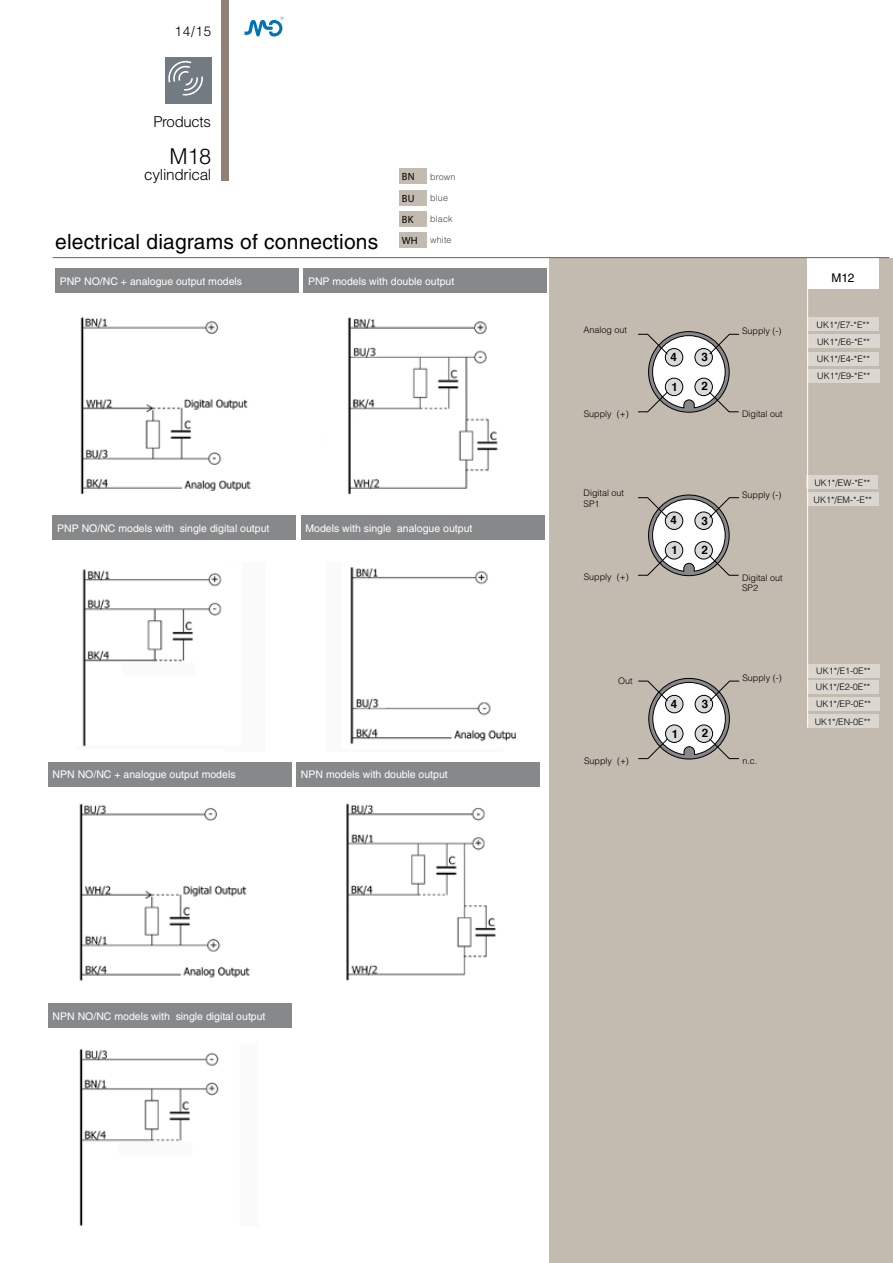
<style>
.page{position:relative;width:893px;height:1263px;background:#fff}
.page>*{position:absolute;margin:0;border:0;box-sizing:border-box;transform-origin:0 0}
.t1{font:300 21.9px "Helvetica LT Std";color:#000}
.t2{font:21px "Helvetica LT Std";letter-spacing:.01em;color:#000}
.t3{font:300 15.45px "Helvetica LT Std";letter-spacing:-.02em;color:#000}
.t4{font:300 15px "Helvetica LT Std";letter-spacing:-.02em;color:#000}
.t5{font:300 13.5px "Helvetica LT Std";color:#000}
.t6{font:12px "Helvetica LT Std";letter-spacing:-.01em;color:#000}
.t7{font:700 11.55px "Helvetica";color:#000}
.t8{font:10.5px "Helvetica LT Std";color:#fff}
.t9{font:10.5px "Myriad Pro";letter-spacing:.01em;color:#000}
.t10{font:300 9px/16.5px "Helvetica LT Std";color:#000}
.t11{font:300 9px "Helvetica LT Std";letter-spacing:.01em;color:#434245}
</style>
<div class="page">
<div style="left:550px;top:258px;width:343px;height:1005px;background:#c3bbaf"></div>
<div style="left:399px;top:232px;width:28px;height:16px;background:#c3bbaf"></div>
<div style="left:399px;top:211px;width:28px;height:16px;background:#c3bbaf"></div>
<div style="left:399px;top:190px;width:28px;height:15px;background:#c3bbaf"></div>
<div style="left:399px;top:169px;width:28px;height:15px;background:#c3bbaf"></div>
<div style="left:55px;top:268px;width:243px;height:25px;background:#87888a"></div>
<div style="left:303px;top:268px;width:244px;height:25px;background:#87888a"></div>
<div style="left:807px;top:254px;width:72px;height:29px;background:linear-gradient(to right,#f5f5f4,#f5f5f4)"></div>
<div style="left:807px;top:259px;width:72px;height:29px;background:#fff"></div>
<hr style="left:807px;top:274px;width:1px;height:453px;background:#fff">
<div style="left:807px;top:317px;width:72px;height:14px;background:#dbd6cf"></div>
<svg style="left:638px;top:334px;width:101px;height:78px"></svg>
<svg style="left:638px;top:497px;width:101px;height:79px"></svg>
<svg style="left:638px;top:680px;width:101px;height:79px"></svg>
<div style="left:808px;top:664px;width:71px;height:14px;background:#dbd6cf"></div>
<div style="left:808px;top:680px;width:71px;height:14px;background:#dbd6cf"></div>
<div style="left:808px;top:697px;width:71px;height:14px;background:#dbd6cf"></div>
<div style="left:808px;top:334px;width:71px;height:14px;background:#dbd6cf"></div>
<div style="left:53px;top:515px;width:243px;height:25px;background:#87888a"></div>
<div style="left:301px;top:515px;width:243px;height:25px;background:#87888a"></div>
<img style="left:347px;top:317px;width:151px;height:178px">
<div style="left:808px;top:352px;width:71px;height:14px;background:#dbd6cf"></div>
<div style="left:808px;top:369px;width:71px;height:14px;background:#dbd6cf"></div>
<div style="left:807px;top:475px;width:71px;height:14px;background:#dbd6cf"></div>
<div style="left:807px;top:492px;width:71px;height:14px;background:#dbd6cf"></div>
<div style="left:807px;top:714px;width:71px;height:14px;background:#dbd6cf"></div>
<div style="left:221px;top:0;width:8px;height:180px;background:#918077"></div>
<svg style="left:244px;top:17px;width:40px;height:20px"></svg>
<div style="left:165px;top:58px;width:46px;height:46px;background:#717b81"></div>
<svg style="left:168px;top:61px;width:35px;height:35px"></svg>
<div style="left:48px;top:762px;width:243px;height:24px;background:#87888a"></div>
<div style="left:296px;top:762px;width:244px;height:24px;background:#87888a"></div>
<div style="left:48px;top:1003px;width:243px;height:25px;background:#87888a"></div>
<img style="left:80px;top:317px;width:171px;height:178px">
<img style="left:350px;top:567px;width:166px;height:178px">
<img style="left:82px;top:569px;width:140px;height:178px">
<img style="left:346px;top:803px;width:150px;height:178px">
<img style="left:79px;top:803px;width:171px;height:178px">
<img style="left:79px;top:1048px;width:140px;height:178px">
<hr style="left:53px;top:257px;width:836px;height:1px;background:#6b6351">
<h3 class="t5" style="left:174px;top:23px;width:39px">14/15</h3>
<h3 class="t4" style="left:153px;top:112px;width:59px">Products</h3>
<h1 class="t1" style="left:169px;top:142px;width:44px">M18</h1>
<h3 class="t3" style="left:144px;top:165px;width:69px">cylindrical</h3>
<p class="t9" style="left:402px;top:170px;width:14px">BN</p>
<p class="t11" style="left:430px;top:171px;width:27px">brown</p>
<p class="t9" style="left:402px;top:191px;width:14px">BU</p>
<p class="t11" style="left:430px;top:192px;width:19px">blue</p>
<p class="t9" style="left:402px;top:213px;width:13px">BK</p>
<p class="t11" style="left:430px;top:213px;width:24px">black</p>
<h2 class="t2" style="left:55px;top:230px;width:325px">electrical diagrams of connections</h2>
<p class="t8" style="left:60px;top:275px;width:184px">PNP NO/NC + analogue output models</p>
<p class="t8" style="left:308px;top:275px;width:148px">PNP models with double output</p>
<p class="t9" style="left:402px;top:234px;width:17px">WH</p>
<p class="t11" style="left:430px;top:235px;width:23px">white</p>
<p class="t8" style="left:57px;top:522px;width:214px">PNP NO/NC models with single digital output</p>
<p class="t8" style="left:305px;top:522px;width:168px">Models with single analogue output</p>
<p class="t8" style="left:53px;top:768px;width:184px">NPN NO/NC + analogue output models</p>
<p class="t8" style="left:301px;top:768px;width:148px">NPN models with double output</p>
<p class="t8" style="left:53px;top:1010px;width:214px">NPN NO/NC models with single digital output</p>
<p class="t10" style="left:584px;top:321px;width:45px">Analog out</p>
<p class="t10" style="left:742px;top:323px;width:41px">Supply (-)</p>
<h3 class="t6" style="left:832px;top:266px;width:25px">M12</h3>
<h3 class="t6" style="left:831px;top:271px;width:25px">M12</h3>
<p class="t10" style="left:817px;top:316px;width:55px">UK1*/E7-*E**</p>
<p class="t7" style="left:671px;top:348px;width:8px">4</p>
<p class="t7" style="left:701px;top:348px;width:8px">3</p>
<p class="t7" style="left:672px;top:378px;width:8px">1</p>
<p class="t7" style="left:701px;top:377px;width:8px">2</p>
<p class="t10" style="left:817px;top:333px;width:55px;line-height:17.2px;text-align:justify">UK1*/E6-*E** UK1*/E4-*E** UK1*/E9-*E**</p>
<p class="t10" style="left:584px;top:405px;width:46px">Supply (+)</p>
<p class="t10" style="left:742px;top:406px;width:42px">Digital out</p>
<p class="t10" style="left:584px;top:488px;width:42px;line-height:10.8px">Digital out<br>SP1</p>
<p class="t10" style="left:742px;top:486px;width:41px">Supply (-)</p>
<p class="t10" style="left:813px;top:474px;width:60px;line-height:17px">UK1*/EW-*E**<br>UK1*/EM-*-E**</p>
<p class="t7" style="left:671px;top:511px;width:8px">4</p>
<p class="t7" style="left:701px;top:511px;width:8px">3</p>
<p class="t7" style="left:672px;top:541px;width:8px">1</p>
<p class="t7" style="left:701px;top:540px;width:8px">2</p>
<p class="t10" style="left:584px;top:569px;width:46px">Supply (+)</p>
<p class="t10" style="left:742px;top:572px;width:42px;line-height:10.8px">Digital out<br>SP2</p>
<p class="t10" style="left:618px;top:673px;width:16px">Out</p>
<p class="t7" style="left:671px;top:694px;width:8px">4</p>
<p class="t7" style="left:702px;top:694px;width:8px">3</p>
<p class="t7" style="left:672px;top:724px;width:8px">1</p>
<p class="t7" style="left:702px;top:724px;width:8px">2</p>
<p class="t10" style="left:742px;top:669px;width:41px">Supply (-)</p>
<p class="t10" style="left:816px;top:663px;width:57px;text-align:justify">UK1*/E1-0E** UK1*/E2-0E** UK1*/EP-0E**</p>
<p class="t10" style="left:815px;top:713px;width:58px">UK1*/EN-0E**</p>
<p class="t10" style="left:584px;top:752px;width:46px">Supply (+)</p>
<p class="t10" style="left:742px;top:752px;width:17px">n.c.</p>
</div>
